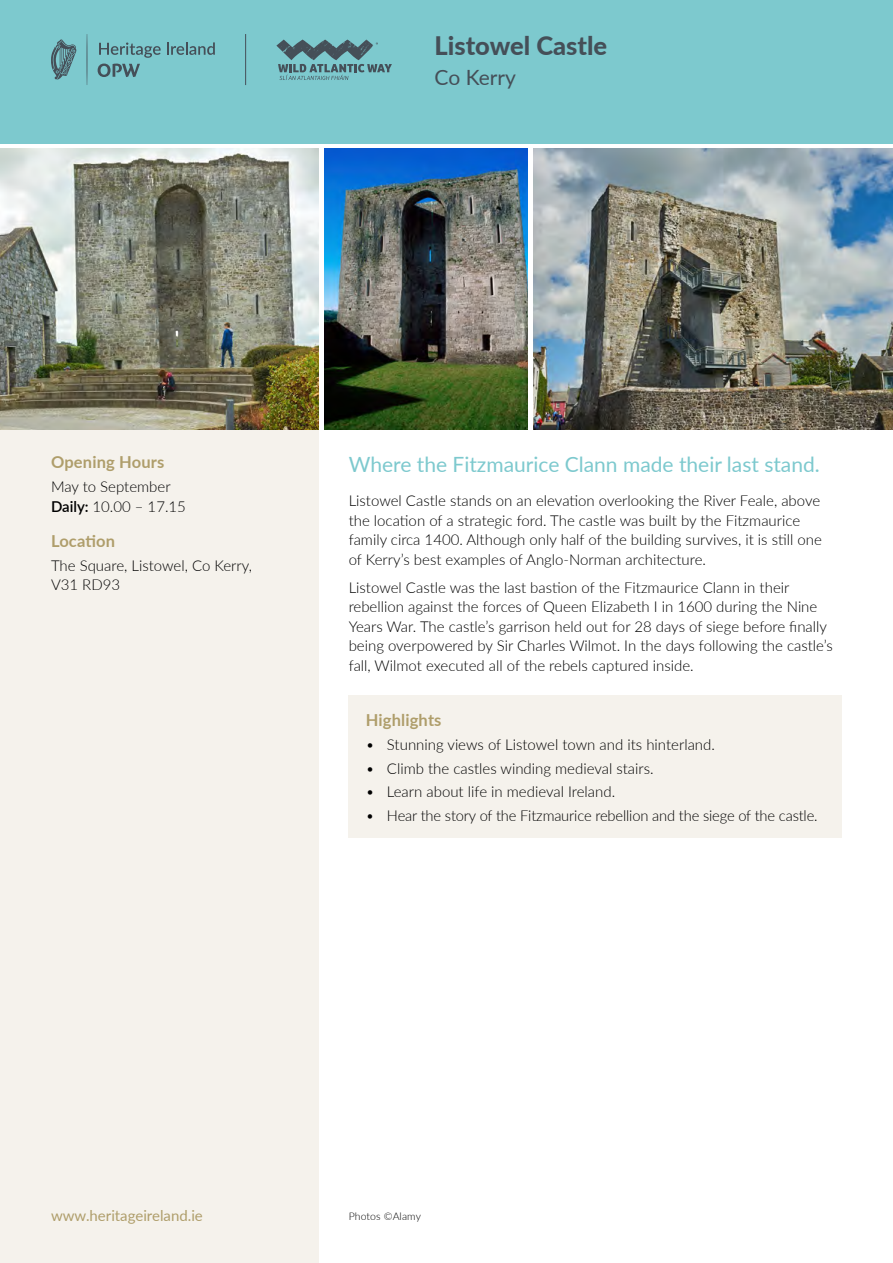
<style>
.page{position:relative;width:893px;height:1263px;background:#fff}
.page>*{position:absolute;margin:0;border:0;box-sizing:border-box;transform-origin:0 0}
.t1{font:800 25.5px "Lato";color:#454f58}
.t2{font:21px "Lato";color:#7dc9ce}
.t3{font:21px "Lato";color:#454f58}
.t4{font:700 16.5px "Lato";letter-spacing:.01em;color:#af9e6b}
.t5{font:300 15px/19.5px "Lato";color:#000}
.t6{font:15px "Lato";color:#af9e6b}
.t7{font:300 10.5px "Lato";letter-spacing:.01em;color:#000}
.s1{font-weight:600}
</style>
<div class="page">
<div style="left:0;top:0;width:893px;height:143px;background:#7dc9ce"></div>
<svg style="left:87px;top:34px;width:1px;height:51px"></svg>
<svg style="left:51px;top:39px;width:26px;height:40px"></svg>
<svg style="left:98px;top:64px;width:42px;height:13px"></svg>
<svg style="left:99px;top:42px;width:62px;height:16px"></svg>
<svg style="left:167px;top:42px;width:48px;height:13px"></svg>
<div style="left:0;top:428px;width:318px;height:835px;background:#f5f2ec"></div>
<img style="left:0;top:148px;width:318px;height:281px">
<img style="left:324px;top:148px;width:203px;height:281px">
<img style="left:533px;top:148px;width:360px;height:281px">
<hr style="left:245px;top:34px;width:1px;height:51px;background:#454f58">
<div style="left:349px;top:696px;width:493px;height:142px;background:#f5f2ec"></div>
<svg style="left:276px;top:40px;width:116px;height:40px"></svg>
<h1 class="t1" style="left:435px;top:26px;width:174px">Listowel Castle</h1>
<h2 class="t3" style="left:435px;top:62px;width:83px">Co Kerry</h2>
<p class="t4" style="left:51px;top:450px;width:115px">Opening Hours</p>
<p class="t5" style="left:51px;top:476px;width:136px">May to September<br><span class="s1">Daily:</span> 10.00 – 17.15</p>
<p class="t4" style="left:51px;top:529px;width:66px">Location</p>
<p class="t5" style="left:51px;top:555px;width:203px">The Square, Listowel, Co Kerry,<br>V31 RD93</p>
<h2 class="t2" style="left:349px;top:449px;width:473px">Where the Fitzmaurice Clann made their last stand.</h2>
<p class="t5" style="left:349px;top:490px;width:475px">Listowel Castle stands on an elevation overlooking the River Feale, above the location of a strategic ford. The castle was built by the Fitzmaurice family circa 1400. Although only half of the building survives, it is still one of Kerry’s best examples of Anglo-Norman architecture.</p>
<p class="t5" style="left:349px;top:577px;width:486px">Listowel Castle was the last bastion of the Fitzmaurice Clann in their rebellion against the forces of Queen Elizabeth I in 1600 during the Nine Years War. The castle’s garrison held out for 28 days of siege before finally being overpowered by Sir Charles Wilmot. In the days following the castle’s fall, Wilmot executed all of the rebels captured inside.</p>
<p class="t4" style="left:366px;top:708px;width:77px">Highlights</p>
<p class="t5" style="left:366px;top:734px;width:351px">• Stunning views of Listowel town and its hinterland.</p>
<p class="t5" style="left:366px;top:758px;width:289px">• Climb the castles winding medieval stairs.</p>
<p class="t5" style="left:366px;top:781px;width:251px">• Learn about life in medieval Ireland.</p>
<p class="t5" style="left:366px;top:805px;width:453px">• Hear the story of the Fitzmaurice rebellion and the siege of the castle.</p>
<p class="t6" style="left:51px;top:1205px;width:153px">www.heritageireland.ie</p>
<p class="t7" style="left:349px;top:1209px;width:74px">Photos ©Alamy</p>
</div>
